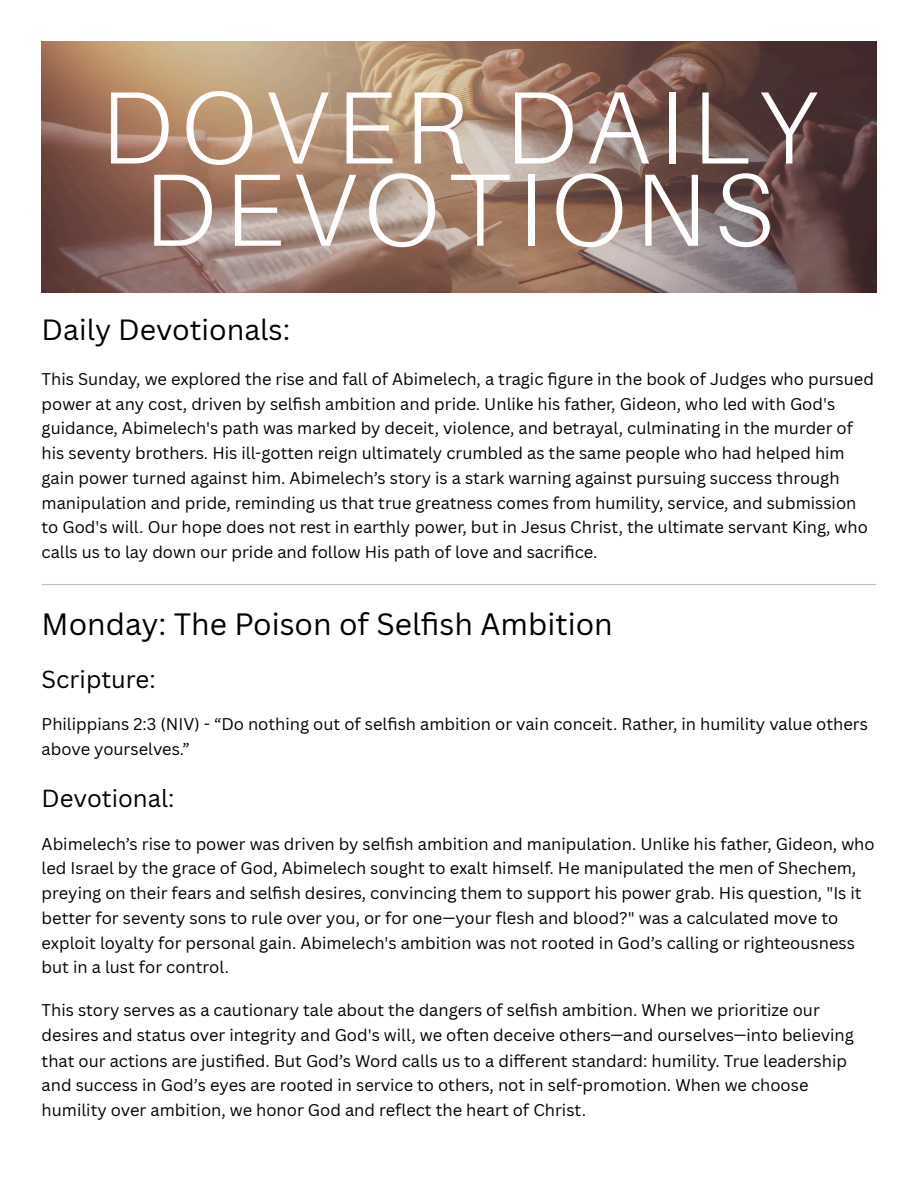
<style>
.page{position:relative;width:918px;height:1186px;background:#fff}
.page>*{position:absolute;margin:0;border:0;box-sizing:border-box;transform-origin:0 0}
.t1{font:300 103.05px/82.2px "Aileron";letter-spacing:.085em;color:#fff;text-align:center}
.t2{font:30px "Canva Sans";color:#000}
.t3{font:28.5px "Canva Sans";color:#000}
.t4{font:24px "Canva Sans";color:#000}
.t5{font:16.5px/24.8px "Canva Sans";color:#000}
</style>
<div class="page">
<img style="left:42px;top:42px;width:834px;height:250px">
<hr style="left:42px;top:584px;width:834px;height:1px;background:#bfc3c8">
<p class="t1" style="left:101px;top:84px;width:718px">DOVER DAILY<br>DEVOTIONS</p>
<h2 class="t3" style="left:42px;top:309px;width:250px">Daily Devotionals:</h2>
<p class="t5" style="left:42px;top:366px;width:834px">This Sunday, we explored the rise and fall of Abimelech, a tragic figure in the book of Judges who pursued power at any cost, driven by selfish ambition and pride. Unlike his father, Gideon, who led with God's guidance, Abimelech's path was marked by deceit, violence, and betrayal, culminating in the murder of his seventy brothers. His ill-gotten reign ultimately crumbled as the same people who had helped him gain power turned against him. Abimelech’s story is a stark warning against pursuing success through manipulation and pride, reminding us that true greatness comes from humility, service, and submission to God's will. Our hope does not rest in earthly power, but in Jesus Christ, the ultimate servant King, who calls us to lay down our pride and follow His path of love and sacrifi ce.</p>
<h1 class="t2" style="left:42px;top:602px;width:573px">Monday: The Poison of Selfish Ambition</h1>
<h3 class="t4" style="left:42px;top:662px;width:116px">Scripture:</h3>
<p class="t5" style="left:42px;top:711px;width:828px">Philippians 2:3 (NIV) - “Do nothing out of selfish ambition or vain conceit. Rather, in humility value others above yourselves.”</p>
<h3 class="t4" style="left:42px;top:781px;width:134px">Devotional:</h3>
<p class="t5" style="left:42px;top:831px;width:835px">Abimelech’s rise to power was driven by selfish ambition and manipulation. Unlike his father, Gideon, who led Israel by the grace of God, Abimelech sought to exalt himself. He manipulated the men of Shechem, preying on their fears and selfish desires, convincing them to support his power grab. His question, "Is it better for seventy sons to rule over you, or for one—your flesh and blood?" was a calculated move to exploit loyalty for personal gain. Abimelech's ambition was not rooted in God’s calling or righteousness but in a lust for control.</p>
<p class="t5" style="left:42px;top:997px;width:814px">This story serves as a cautionary tale about the dangers of selfish ambition. When we prioritize our desires and status over integrity and God's will, we often deceive others—and ourselves—into believing that our actions are justified. But God’s Word calls us to a different standard: humility. True leadership and success in God’s eyes are rooted in service to others, not in self-promotion. When we choose humility over ambition, we honor God and reflect the heart of Christ.</p>
</div>
